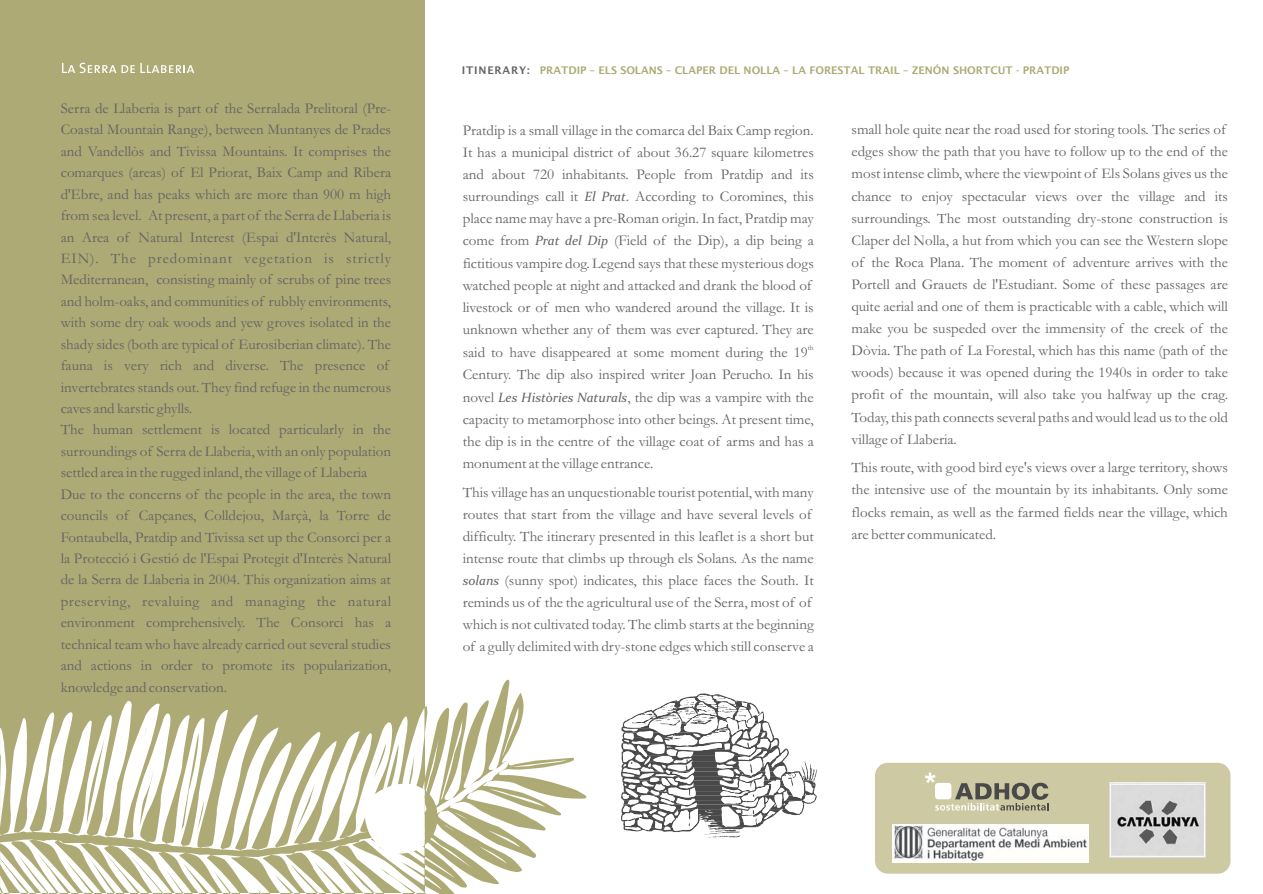
<style>
.page{position:relative;width:1263px;height:894px;background:#fff}
.page>*{position:absolute;margin:0;border:0;box-sizing:border-box;transform-origin:0 0}
.t1{font:15px/22px "Garamond";color:#636264}
.t2{font:10.5px "Lucida Sans";color:#adaa75}
.t3{font:7.5px "Garamond";color:#636264}
.s1{color:#636264}
.s2{font-family:"Constantia";font-style:italic;font-size:13.5px}
</style>
<div class="page">
<div style="left:0;top:0;width:424px;height:893px;background:#adaa75"></div>
<svg style="left:0;top:677px;width:587px;height:217px"></svg>
<svg style="left:62px;top:63px;width:54px;height:10px"></svg>
<svg style="left:122px;top:63px;width:72px;height:10px"></svg>
<div style="left:875px;top:763px;width:356px;height:111px;background:#cdc9a3;border:2px solid #cdc9a3;border-radius:12px"></div>
<svg style="left:925px;top:772px;width:124px;height:39px"></svg>
<div style="left:935px;top:783px;width:16px;height:16px;background:#fff;border-radius:3px"></div>
<img style="left:1109px;top:783px;width:96px;height:75px">
<img style="left:892px;top:824px;width:196px;height:38px">
<svg style="left:621px;top:693px;width:196px;height:145px"></svg>
<p class="t1" style="left:61px;top:99px;width:332px;line-height:21.5px">Serra de Llaberia is part of the Serralada Prelitoral (Pre-Coastal Mountain Range), between Muntanyes de Prades and Vandellòs and Tivissa Mountains. It comprises the comarques (areas) of El Priorat, Baix Camp and Ribera d'Ebre, and has peaks which are more than 900 m high from sea level. At present, a part of the Serra de Llaberia is an Area of Natural Interest (Espai d'Interès Natural, EIN). The predominant vegetation is strictly Mediterranean, consisting mainly of scrubs of pine trees and holm-oaks, and communities of rubbly environments, with some dry oak woods and yew groves isolated in the shady sides (both are typical of Eurosiberian climate). The fauna is very rich and diverse. The presence of invertebrates stands out. They find refuge in the numerous caves and karstic ghylls.<br>The human settlement is located particularly in the surroundings of Serra de Llaberia, with an only population settled area in the rugged inland, the village of Llaberia Due to the concerns of the people in the area, the town councils of Capçanes, Colldejou, Marçà, la Torre de Fontaubella, Pratdip and Tivissa set up the Consorci per a la Protecció i Gestió de l'Espai Protegit d'Interès Natural de la Serra de Llaberia in 2004. This organization aims at preserving, revaluing and managing the natural environment comprehensively. The Consorci has a technical team who have already carried out several studies and actions in order to promote its popularization, knowledge and conservation.</p>
<p class="t2" style="left:462px;top:66px;width:609px"><span class="s1">ITINERARY:</span> PRATDIP – ELS SOLANS – CLAPER DEL NOLLA – LA FORESTAL TRAIL – ZENÓN SHORTCUT - PRATDIP</p>
<p class="t1" style="left:463px;top:121px;width:353px">Pratdip is a small village in the comarca del Baix Camp region.<br>It has a municipal district of about 36.27 square kilometres and about 720 inhabitants. People from Pratdip and its surroundings call it <span class="s2">El Prat</span>. According to Coromines, this place name may have a pre-Roman origin. In fact, Pratdip may come from <span class="s2">Prat del Dip</span> (Field of the Dip), a dip being a fictitious vampire dog. Legend says that these mysterious dogs watched people at night and attacked and drank the blood of livestock or of men who wandered around the village. It is unknown whether any of them was ever captured. They are</p>
<p class="t3" style="left:808px;top:345px;width:8px">th</p>
<p class="t1" style="left:463px;top:343px;width:353px">said to have disappeared at some moment during the 19<br>Century. The dip also inspired writer Joan Perucho. In his novel <span class="s2">Les Històries Naturals</span>, the dip was a vampire with the capacity to metamorphose into other beings. At present time, the dip is in the centre of the village coat of arms and has a monument at the village entrance.</p>
<p class="t1" style="left:463px;top:483px;width:353px">This village has an unquestionable tourist potential, with many routes that start from the village and have several levels of difficulty. The itinerary presented in this leaflet is a short but intense route that climbs up through els Solans. As the name <span class="s2">solans</span> (sunny spot) indicates, this place faces the South. It reminds us of the the agricultural use of the Serra, most of of which is not cultivated today. The climb starts at the beginning of a gully delimited with dry-stone edges which still conserve a</p>
<p class="t1" style="left:851px;top:120px;width:378px">small hole quite near the road used for storing tools. The series of edges show the path that you have to follow up to the end of the most intense climb, where the viewpoint of Els Solans gives us the chance to enjoy spectacular views over the village and its surroundings. The most outstanding dry-stone construction is Claper del Nolla, a hut from which you can see the Western slope of the Roca Plana. The moment of adventure arrives with the Portell and Grauets de l'Estudiant. Some of these passages are quite aerial and one of them is practicable with a cable, which will make you be suspeded over the immensity of the creek of the Dòvia. The path of La Forestal, which has this name (path of the woods) because it was opened during the 1940s in order to take profit of the mountain, will also take you halfway up the crag.<br>Today, this path connects several paths and would lead us to the old village of Llaberia.</p>
<p class="t1" style="left:851px;top:458px;width:378px;text-align:justify">This route, with good bird eye's views over a large territory, shows the intensive use of the mountain by its inhabitants. Only some flocks remain, as well as the farmed fields near the village, which are better communicated.</p>
</div>
